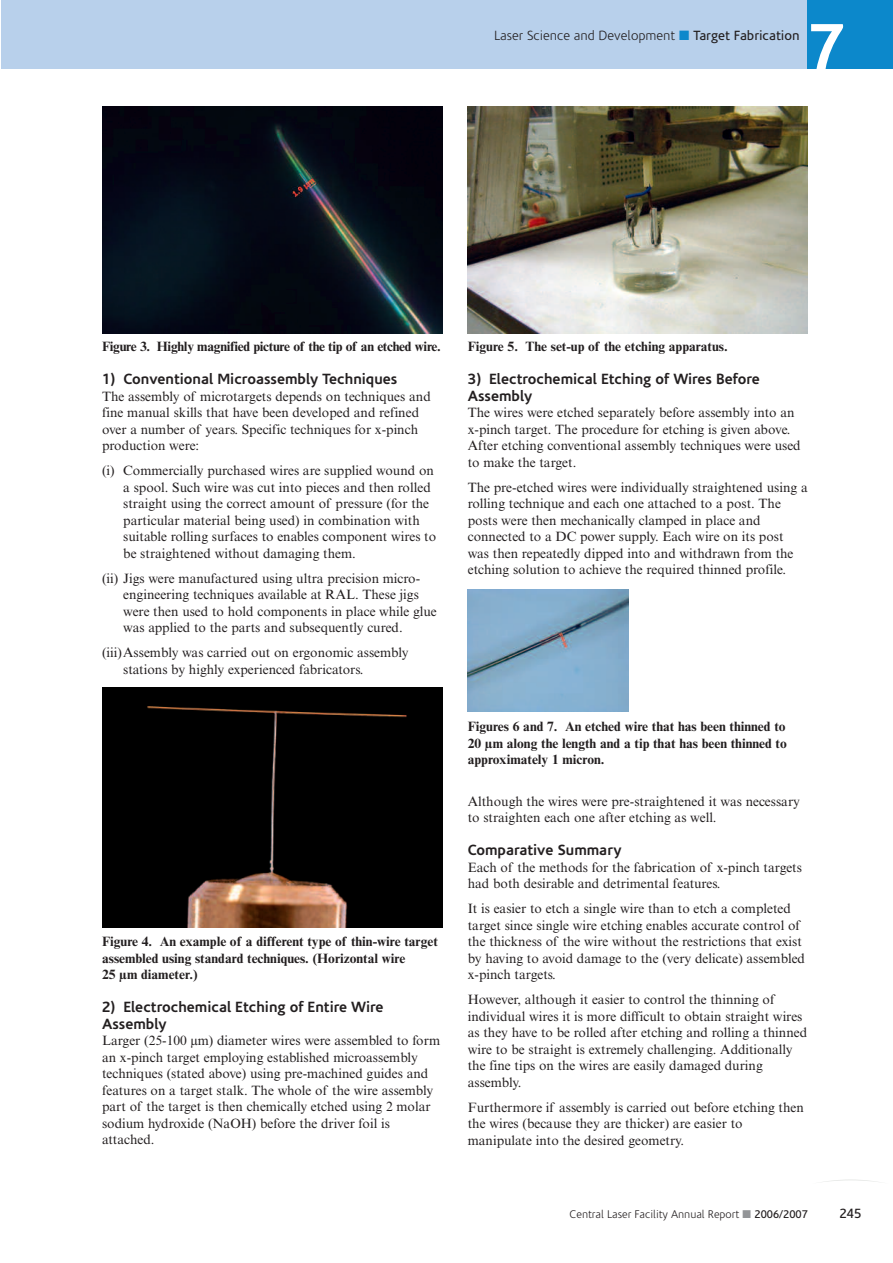
<style>
.page{position:relative;width:893px;height:1263px;background:#fff}
.page>*{position:absolute;margin:0;border:0;box-sizing:border-box;transform-origin:0 0}
.t1{font:700 66px "Corisande";color:#fff}
.t2{font:700 15px/16.5px "Corisande";color:#231f20}
.t3{font:13.5px/16.5px "Times NRMT";color:#231f20}
.t4{font:700 13.5px/16.5px "Times NRMT";color:#231f20}
.t5{font:700 13.5px "Times NRMT";letter-spacing:-.02em;color:#231f20}
.t6{font:300 13.5px "Corisande";color:#231f20}
.t7{font:13.5px "Corisande";color:#231f20}
.t8{font:300 11.25px "Corisande";color:#231f20}
.s1{color:#0c88cb}
.s2{font-weight:400}
.s3{color:#939598}
</style>
<div class="page">
<div style="left:2px;top:0;width:806px;height:68px;background:#b8d0eb"></div>
<div style="left:808px;top:0;width:85px;height:68px;background:#0c88cb"></div>
<svg style="left:824px;top:1179px;width:53px;height:3px"></svg>
<div style="left:102px;top:106px;width:340px;height:234px;background:linear-gradient(to right,#fff,#fff)"></div>
<img style="left:102px;top:106px;width:340px;height:227px">
<img style="left:102px;top:687px;width:340px;height:240px">
<img style="left:468px;top:106px;width:340px;height:227px">
<img style="left:468px;top:590px;width:160px;height:121px">
<p class="t6" style="left:494px;top:30px;width:307px">Laser Science and Development <span class="s1">■</span> <span class="s2">Target Fabrication</span></p>
<h1 class="t1" style="left:808px;top:21px;width:38px">7</h1>
<p class="t5" style="left:102px;top:342px;width:340px">Figure 3. Highly magnified picture of the tip of an etched wire.</p>
<p class="t2" style="left:102px;top:372px;width:297px">1) Conventional Microassembly Techniques</p>
<p class="t3" style="left:102px;top:389px;width:330px">The assembly of microtargets depends on techniques and fine manual skills that have been developed and refined over a number of years. Specific techniques for x-pinch production were:</p>
<p class="t3" style="left:123px;top:464px;width:314px;text-indent:-21px">(i) Commercially purchased wires are supplied wound on a spool. Such wire was cut into pieces and then rolled straight using the correct amount of pressure (for the particular material being used) in combination with suitable rolling surfaces to enables component wires to be straightened without damaging them.</p>
<p class="t3" style="left:123px;top:571px;width:315px;text-indent:-21px">(ii) Jigs were manufactured using ultra precision micro&shy;engineering techniques available at RAL. These jigs were then used to hold components in place while glue was applied to the parts and subsequently cured.</p>
<p class="t3" style="left:123px;top:646px;width:287px;text-indent:-21px">(iii)Assembly was carried out on ergonomic assembly stations by highly experienced fabricators.</p>
<p class="t4" style="left:102px;top:935px;width:337px">Figure 4. An example of a different type of thin-wire target assembled using standard techniques. (Horizontal wire<br>25 µm diameter.)</p>
<p class="t2" style="left:102px;top:1000px;width:283px">2) Electrochemical Etching of Entire Wire<br>Assembly</p>
<p class="t3" style="left:102px;top:1034px;width:340px">Larger (25-100 µm) diameter wires were assembled to form an x-pinch target employing established microassembly techniques (stated above) using pre-machined guides and features on a target stalk. The whole of the wire assembly part of the target is then chemically etched using 2 molar sodium hydroxide (NaOH) before the driver foil is attached.</p>
<p class="t4" style="left:468px;top:340px;width:261px">Figure 5. The set-up of the etching apparatus.</p>
<p class="t2" style="left:468px;top:372px;width:294px">3) Electrochemical Etching of Wires Before<br>Assembly</p>
<p class="t3" style="left:468px;top:406px;width:334px">The wires were etched separately before assembly into an x-pinch target. The procedure for etching is given above.<br>After etching conventional assembly techniques were used to make the target.</p>
<p class="t3" style="left:468px;top:480px;width:341px">The pre-etched wires were individually straightened using a rolling technique and each one attached to a post. The posts were then mechanically clamped in place and connected to a DC power supply. Each wire on its post was then repeatedly dipped into and withdrawn from the etching solution to achieve the required thinned profile.</p>
<p class="t4" style="left:468px;top:720px;width:321px;text-align:justify">Figures 6 and 7. An etched wire that has been thinned to 20 µm along the length and a tip that has been thinned to approximately 1 micron.</p>
<p class="t3" style="left:468px;top:794px;width:334px">Although the wires were pre-straightened it was necessary to straighten each one after etching as well.</p>
<p class="t2" style="left:468px;top:843px;width:155px">Comparative Summary</p>
<p class="t3" style="left:468px;top:860px;width:336px">Each of the methods for the fabrication of x-pinch targets had both desirable and detrimental features.</p>
<p class="t3" style="left:468px;top:902px;width:339px">It is easier to etch a single wire than to etch a completed target since single wire etching enables accurate control of the thickness of the wire without the restrictions that exist by having to avoid damage to the (very delicate) assembled x-pinch targets.</p>
<p class="t3" style="left:468px;top:993px;width:341px">However, although it easier to control the thinning of individual wires it is more difficult to obtain straight wires as they have to be rolled after etching and rolling a thinned wire to be straight is extremely challenging. Additionally the fine tips on the wires are easily damaged during assembly.</p>
<p class="t3" style="left:468px;top:1100px;width:338px">Furthermore if assembly is carried out before etching then the wires (because they are thicker) are easier to manipulate into the desired geometry.</p>
<p class="t8" style="left:570px;top:1210px;width:240px">Central Laser Facility Annual Report <span class="s3">■</span> <span class="s2">2006/2007</span></p>
<p class="t7" style="left:839px;top:1208px;width:24px">245</p>
</div>
